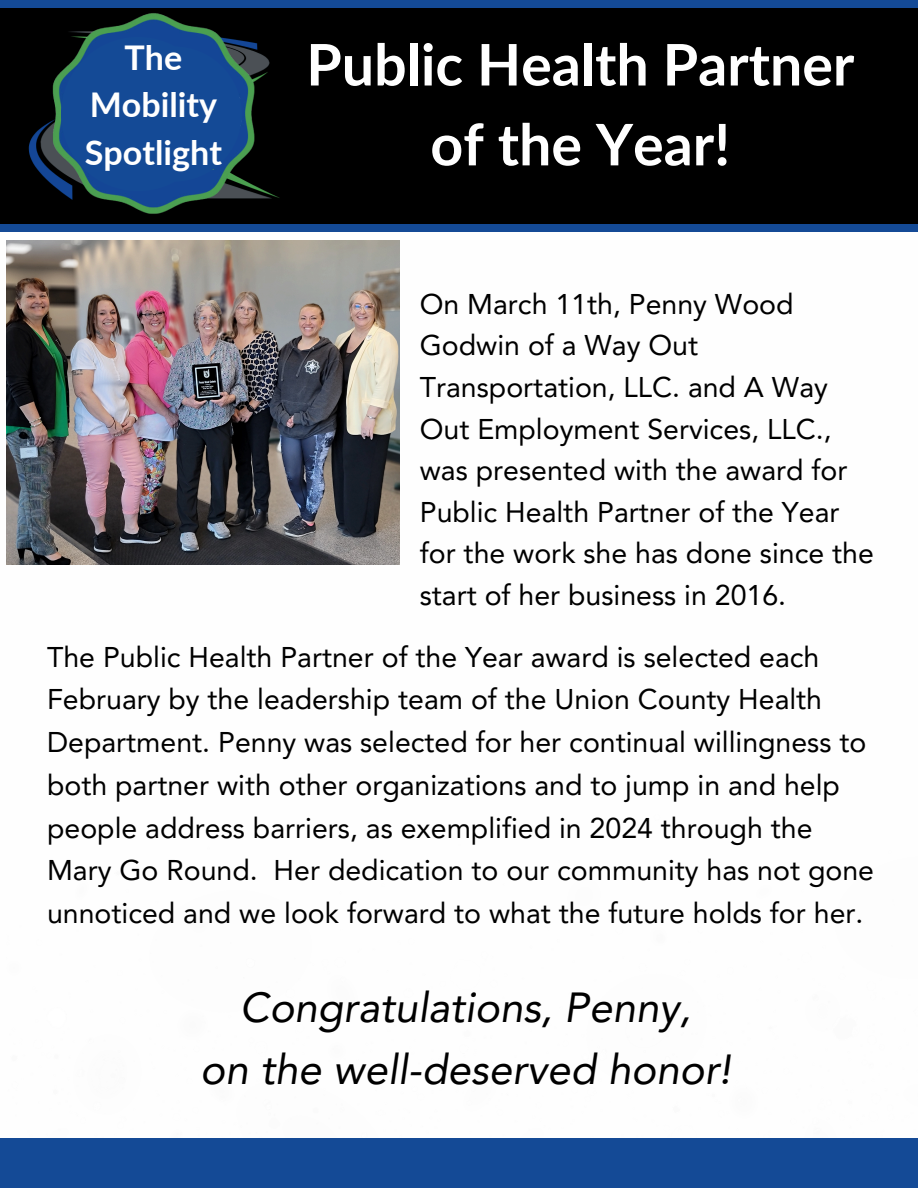
<style>
.page{position:relative;width:918px;height:1188px;background:#fff}
.page>*{position:absolute;margin:0;border:0;box-sizing:border-box;transform-origin:0 0}
.t1{font:700 57.3px/79.8px "Lato";color:#fff;text-align:center}
.t2{font:italic 42px/61.8px "Avenir LT Pro";color:#000;text-align:center}
.t3{font:700 34.05px/47.5px "Lato";color:#fff;text-align:center}
.t4{font:28.5px/41.7px "Avenir LT Pro";color:#000}
</style>
<div class="page">
<div style="left:0;top:0;width:918px;height:228px;background:#000"></div>
<div style="left:0;top:0;width:918px;height:8px;background:#144a96"></div>
<div style="left:0;top:224px;width:918px;height:8px;background:#144a96"></div>
<img style="left:28px;top:55px;width:251px;height:144px">
<img style="left:44px;top:13px;width:219px;height:201px">
<div style="left:61px;top:37px;width:154px;height:154px;background:#144a96;border-radius:50%"></div>
<div style="left:107px;top:46px;width:135px;height:136px;background:#144a96;border-radius:50%"></div>
<div style="left:0;top:1139px;width:918px;height:49px;background:#144a96"></div>
<img style="left:6px;top:240px;width:393px;height:324px">
<h2 class="t3" style="left:85px;top:33px;width:139px">The<br>Mobility<br>Spotlight</h2>
<h1 class="t1" style="left:306px;top:23px;width:550px">Public Health Partner of the Year!</h1>
<p class="t4" style="left:420px;top:285px;width:456px">On March 11th, Penny Wood<br>Godwin of a Way Out<br>Transportation, LLC. and A Way<br>Out Employment Services, LLC., was presented with the award for<br>Public Health Partner of the Year for the work she has done since the start of her business in 2016.</p>
<p class="t4" style="left:47px;top:638px;width:828px;line-height:42.8px">The Public Health Partner of the Year award is selected each February by the leadership team of the Union County Health Department. Penny was selected for her continual willingness to both partner with other organizations and to jump in and help people address barriers, as exemplified in 2024 through the Mary Go Round. Her dedication to our community has not gone unnoticed and we look forward to what the future holds for her.</p>
<p class="t2" style="left:200px;top:981px;width:532px">Congratulations, Penny,<br>on the well-deserved honor!</p>
</div>
